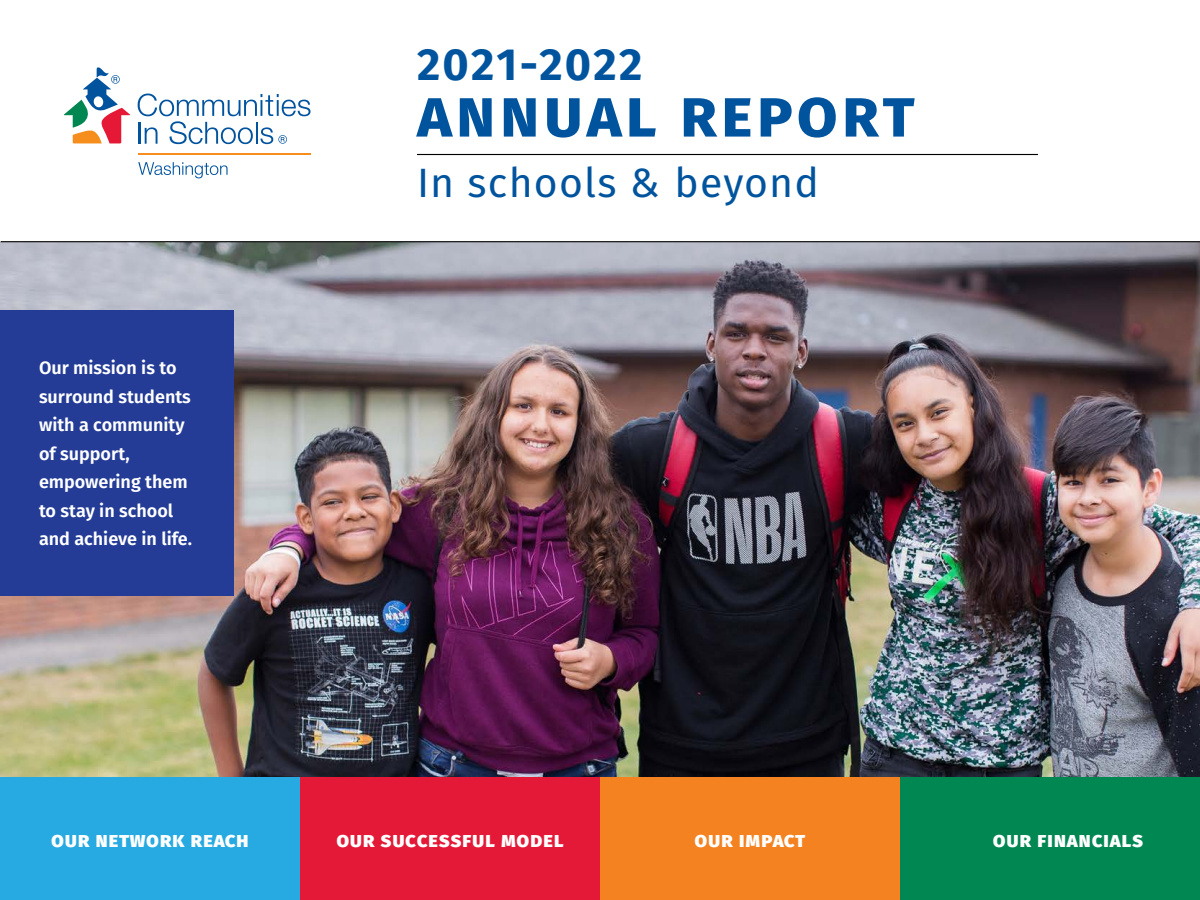
<style>
.page{position:relative;width:1200px;height:900px;background:#fff}
.page>*{position:absolute;margin:0;border:0;box-sizing:border-box;transform-origin:0 0}
.t1{font:700 67.5px "Fira Sans";letter-spacing:.05em;color:#00549e}
.t2{font:700 45px "Fira Sans";letter-spacing:.05em;color:#00549e}
.t3{font:40.95px "Fira Sans";color:#00549e}
.t4{font:800 21px "Fira Sans";letter-spacing:.03em;color:#fff}
.t5{font:600 18px/28.5px "Fira Sans";color:#fff}
</style>
<div class="page">
<img style="left:0;top:242px;width:1200px;height:536px">
<hr style="left:138px;top:153px;width:173px;height:2px;background:#f68e1e">
<svg style="left:138px;top:94px;width:173px;height:50px"></svg>
<svg style="left:64px;top:67px;width:66px;height:76px"></svg>
<svg style="left:138px;top:162px;width:90px;height:16px"></svg>
<div style="left:0;top:778px;width:300px;height:122px;background:#27aae1"></div>
<div style="left:300px;top:778px;width:300px;height:122px;background:#e31937"></div>
<div style="left:600px;top:778px;width:300px;height:122px;background:#f58220"></div>
<div style="left:900px;top:778px;width:300px;height:122px;background:#008752"></div>
<hr style="left:1px;top:241px;width:1199px;height:1px;background:#000">
<div style="left:0;top:310px;width:234px;height:285px;background:#243c96"></div>
<hr style="left:417px;top:154px;width:621px;height:1px;background:#000">
<p class="t5" style="left:39px;top:353px;width:155px">Our mission is to surround students with a community of support, empowering them to stay in school and achieve in life.</p>
<p class="t2" style="left:417px;top:26px;width:227px">2021-2022</p>
<p class="t1" style="left:417px;top:56px;width:499px">annual report</p>
<p class="t3" style="left:417px;top:151px;width:404px">In schools &amp; beyond</p>
<p class="t4" style="left:51px;top:821px;width:199px">OUR NETWORK REACH</p>
<p class="t4" style="left:336px;top:821px;width:229px">OUR SUCCESSFUL MODEL</p>
<p class="t4" style="left:695px;top:821px;width:112px">OUR IMPACT</p>
<p class="t4" style="left:993px;top:821px;width:152px">OUR FINANCIALS</p>
</div>
